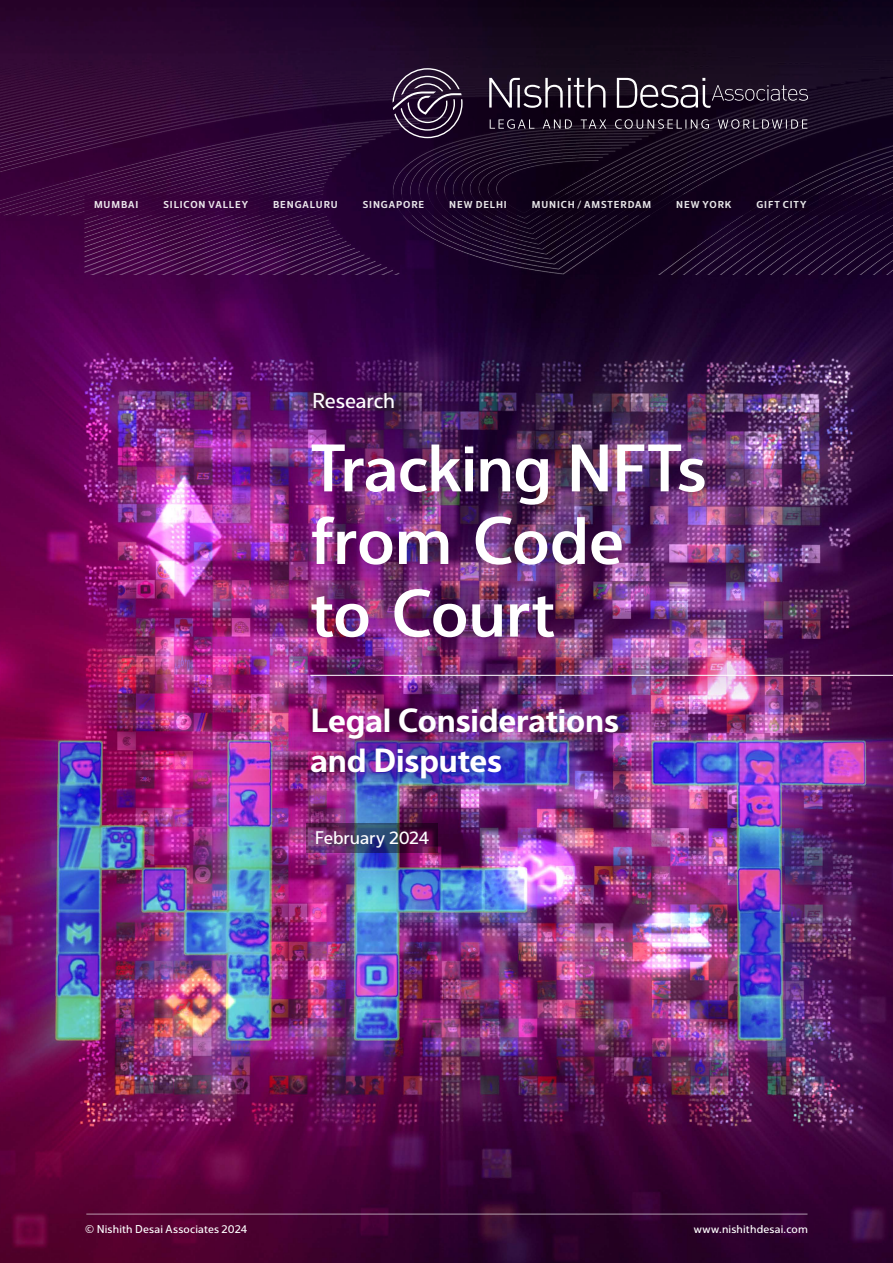
<style>
.page{position:relative;width:893px;height:1263px;background:#fff}
.page>*{position:absolute;margin:0;border:0;box-sizing:border-box;transform-origin:0 0}
.t1{font:66px/72.6px "Interval Next Med";letter-spacing:-.01em;color:#fff}
.t2{font:600 33px/39.6px "Interval Next";letter-spacing:-.005em;color:#fff}
.t3{font:21px "Interval Next Reg";letter-spacing:-.005em;color:#fff}
.t4{font:18px "Interval Next Reg";letter-spacing:-.005em;color:#fff}
.t5{font:11.25px "Interval Next Reg";letter-spacing:.015em;color:#fff}
.t6{font:600 9.9px "Interval Next";letter-spacing:.09em;color:#fff}
</style>
<div class="page">
<img style="left:0;top:274px;width:893px;height:989px">
<hr style="left:86px;top:1213px;width:721px;height:1px;background:#fff">
<img style="left:0;top:0;width:893px;height:274px">
<svg style="left:490px;top:119px;width:317px;height:10px"></svg>
<svg style="left:489px;top:78px;width:319px;height:30px"></svg>
<svg style="left:392px;top:68px;width:71px;height:70px"></svg>
<hr style="left:310px;top:675px;width:583px;height:1px;background:#fff">
<svg style="left:306px;top:823px;width:132px;height:30px"></svg>
<p class="t6" style="left:94px;top:197px;width:46px">MUMBAI</p>
<p class="t6" style="left:163px;top:197px;width:86px">SILICON VALLEY</p>
<p class="t6" style="left:273px;top:197px;width:66px">BENGALURU</p>
<p class="t6" style="left:363px;top:197px;width:63px">SINGAPORE</p>
<p class="t6" style="left:449px;top:197px;width:59px">NEW DELHI</p>
<p class="t6" style="left:532px;top:197px;width:121px">MUNICH / AMSTERDAM</p>
<p class="t6" style="left:676px;top:197px;width:57px">NEW YORK</p>
<p class="t6" style="left:756px;top:197px;width:52px">GIFT CITY</p>
<h3 class="t3" style="left:312px;top:386px;width:85px">Research</h3>
<h1 class="t1" style="left:310px;top:427px;width:398px">Tracking NFTs from Code<br>to Court</h1>
<h2 class="t2" style="left:310px;top:698px;width:310px">Legal Considerations and Disputes</h2>
<h3 class="t4" style="left:315px;top:825px;width:116px">February 2024</h3>
<p class="t5" style="left:85px;top:1220px;width:164px">© Nishith Desai Associates 2024</p>
<p class="t5" style="left:694px;top:1220px;width:116px">www.nishithdesai.com</p>
</div>
